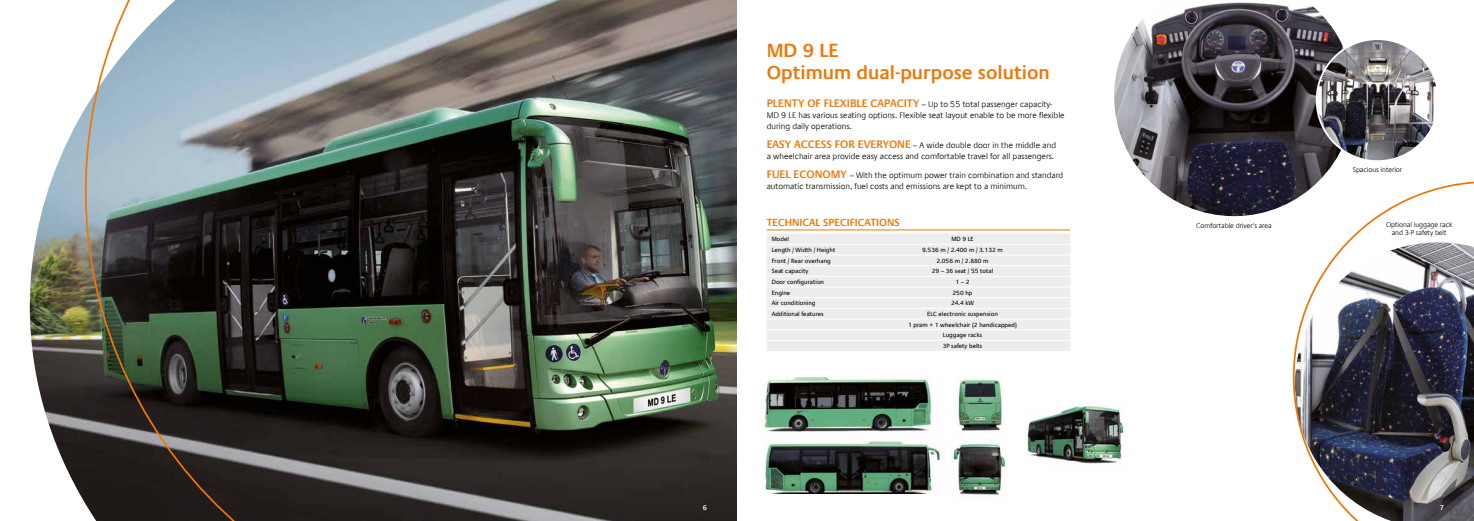
<style>
.page{position:relative;width:1474px;height:521px;background:#fff}
.page>*{position:absolute;margin:0;border:0;box-sizing:border-box;transform-origin:0 0}
.t1{font:600 19.25px/22.5px "Praxis Com";color:#ee7707}
.t2{font:600 10.5px "Praxis Com";color:#ee7707}
.t3{font:300 8.31px/11px "Praxis Com";color:#000}
.t4{font:300 7px/8.8px "Praxis Com";letter-spacing:-.01em;color:#000;text-align:center}
.t5{font:600 7px "Praxis Com";color:#fff}
.t6{font:6.12px/10.7px "Praxis Com";color:#000;text-align:center}
.s1{font-weight:600;font-size:11.03px;color:#ee7707}
</style>
<div class="page">
<img style="left:30px;top:0;width:707px;height:521px">
<img style="left:1114px;top:2px;width:230px;height:214px">
<img style="left:1316px;top:39px;width:122px;height:122px;border-radius:61px">
<div style="left:1315px;top:38px;width:124px;height:124px;border:2px solid #fff;border-radius:50%"></div>
<svg style="left:84px;top:0;width:161px;height:521px;background:#616968"></svg>
<img style="left:764px;top:377px;width:168px;height:57px">
<img style="left:1027px;top:405px;width:98px;height:59px">
<img style="left:950px;top:441px;width:56px;height:54px">
<img style="left:955px;top:375px;width:50px;height:56px">
<img style="left:765px;top:435px;width:175px;height:59px">
<svg style="left:1292px;top:181px;width:181px;height:340px"></svg>
<div style="left:767px;top:234px;width:303px;height:117px;background:#ededed"></div>
<hr style="left:766px;top:244px;width:86px;height:1px;background:#fff">
<hr style="left:852px;top:244px;width:218px;height:1px;background:#fff">
<hr style="left:766px;top:255px;width:86px;height:1px;background:#fff">
<hr style="left:852px;top:255px;width:218px;height:1px;background:#fff">
<hr style="left:766px;top:265px;width:86px;height:1px;background:#fff">
<hr style="left:852px;top:265px;width:218px;height:1px;background:#fff">
<hr style="left:766px;top:276px;width:86px;height:1px;background:#fff">
<hr style="left:852px;top:276px;width:218px;height:1px;background:#fff">
<hr style="left:766px;top:287px;width:86px;height:1px;background:#fff">
<hr style="left:852px;top:287px;width:218px;height:1px;background:#fff">
<hr style="left:766px;top:297px;width:86px;height:1px;background:#fff">
<hr style="left:852px;top:297px;width:218px;height:1px;background:#fff">
<hr style="left:766px;top:308px;width:86px;height:1px;background:#fff">
<hr style="left:852px;top:308px;width:218px;height:1px;background:#fff">
<hr style="left:766px;top:319px;width:86px;height:1px;background:#fff">
<hr style="left:852px;top:319px;width:218px;height:1px;background:#fff">
<hr style="left:766px;top:329px;width:86px;height:1px;background:#fff">
<hr style="left:852px;top:329px;width:218px;height:1px;background:#fff">
<hr style="left:766px;top:340px;width:86px;height:1px;background:#fff">
<hr style="left:852px;top:340px;width:218px;height:1px;background:#fff">
<hr style="left:766px;top:230px;width:304px;height:1px;background:#ee7707">
<h1 class="t1" style="left:766px;top:39px;width:284px">MD 9 LE<br>Optimum dual-purpose solution</h1>
<p class="t3" style="left:766px;top:99px;width:299px"><span class="s1">PLENTY OF FLEXIBLE CAPACITY</span> – Up to 55 total passenger capacity-<br>MD 9 LE has various seating options. Flexible seat layout enable to be more flexible during daily operations.</p>
<p class="t3" style="left:766px;top:140px;width:291px"><span class="s1">EASY ACCESS FOR EVERYONE</span> – A wide double door in the middle and a wheelchair area provide easy access and comfortable travel for all passengers.</p>
<p class="t3" style="left:766px;top:170px;width:298px"><span class="s1">FUEL ECONOMY</span> – With the optimum power train combination and standard automatic transmission, fuel costs and emissions are kept to a minimum.</p>
<p class="t2" style="left:766px;top:217px;width:134px">TECHNICAL SPECIFICATIONS</p>
<p class="t6" style="left:771px;top:234px;width:19px">Model</p>
<p class="t6" style="left:951px;top:234px;width:24px">MD 9 LE</p>
<p class="t6" style="left:771px;top:244px;width:65px">Length / Width / Height</p>
<p class="t6" style="left:922px;top:244px;width:82px">9.536 m / 2.400 m / 3.132 m</p>
<p class="t6" style="left:771px;top:255px;width:61px">Front / Rear overhang</p>
<p class="t6" style="left:936px;top:255px;width:54px">2.056 m / 2.880 m</p>
<p class="t6" style="left:771px;top:266px;width:38px">Seat capacity</p>
<p class="t6" style="left:931px;top:266px;width:63px">29 – 36 seat / 55 total</p>
<p class="t6" style="left:771px;top:276px;width:54px">Door configuration</p>
<p class="t6" style="left:955px;top:276px;width:15px">1 – 2</p>
<p class="t6" style="left:771px;top:287px;width:20px">Engine</p>
<p class="t6" style="left:952px;top:287px;width:22px">250 hp</p>
<p class="t6" style="left:771px;top:298px;width:45px">Air conditioning</p>
<p class="t6" style="left:951px;top:298px;width:25px">24.4 kW</p>
<p class="t6" style="left:771px;top:308px;width:53px">Additional features</p>
<p class="t6" style="left:908px;top:308px;width:110px">ELC electronic suspension<br>1 pram + 1 wheelchair (2 handicapped)<br>Luggage racks<br>3P safety belts</p>
<p class="t4" style="left:1196px;top:221px;width:77px">Comfortable driver’s area</p>
<p class="t4" style="left:1352px;top:166px;width:51px">Spacious interior</p>
<p class="t4" style="left:1385px;top:220px;width:68px">Optional luggage rack and 3-P safety belt</p>
<p class="t5" style="left:703px;top:503px;width:6px">6</p>
<p class="t5" style="left:1439px;top:503px;width:6px">7</p>
</div>
